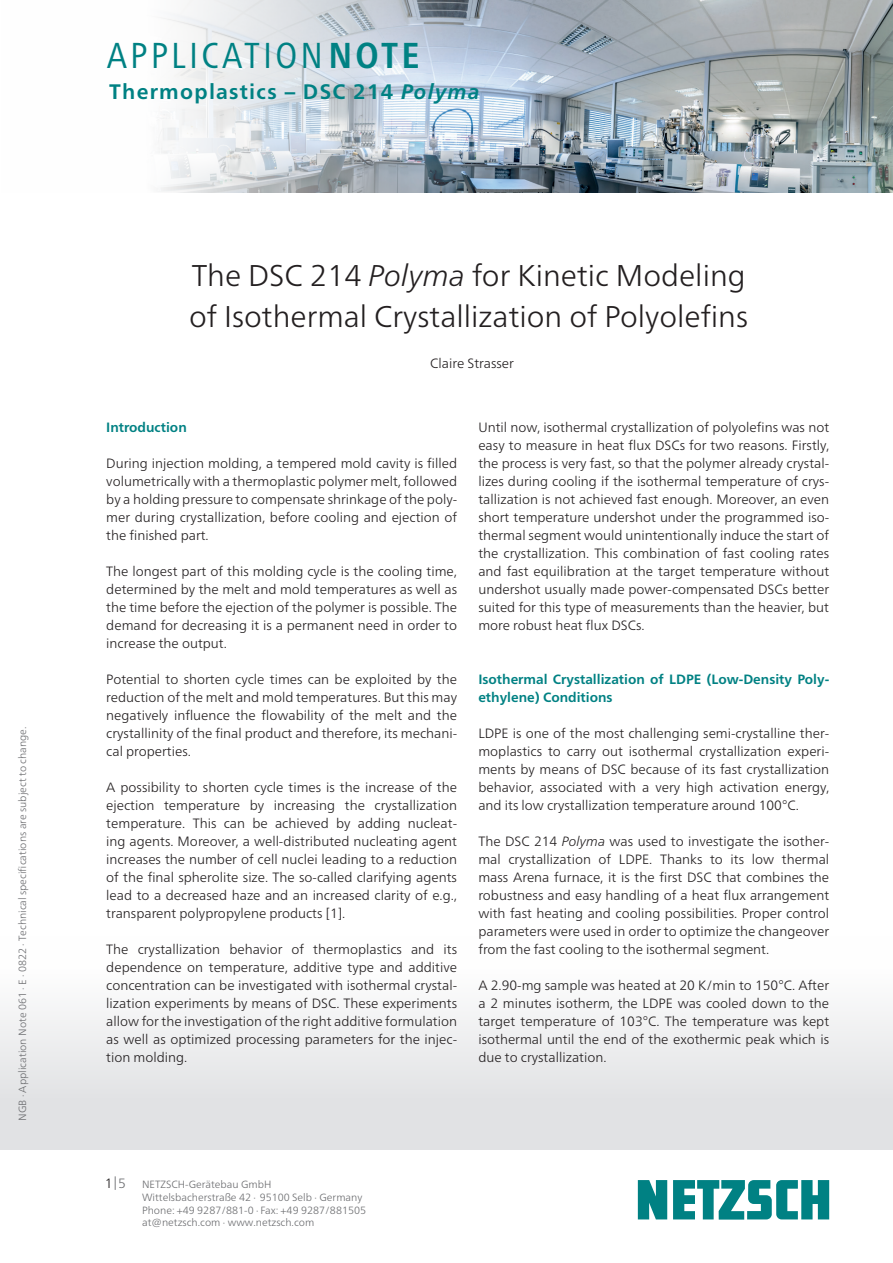
<style>
.page{position:relative;width:893px;height:1263px;background:#fff}
.page>*{position:absolute;margin:0;border:0;box-sizing:border-box;transform-origin:0 0}
.t1{font:condensed 36px "Frutiger Neue LTW1 G";letter-spacing:.095em;color:#008183}
.t2{font:300 30px/40.5px "Frutiger Neue LTW1 G";color:#231f20}
.t3{font:700 21px "Frutiger Neue LTW1 G";letter-spacing:.06em;color:#008183}
.t4{font:300 13.5px/18px "Frutiger Neue LTW1 G";color:#231f20;text-align:justify}
.t5{font:700 13.5px/18px "Frutiger Neue LTW1 G";color:#008183}
.t6{font:300 13.5px "Frutiger Neue LTW1 G";color:#6c6d70}
.t7{font:300 10.5px/12.8px "Frutiger Neue LTW1 G";color:#6c6d70}
.s1{font-weight:700}
.s2{font-style:italic}
.s3{color:#231f20}
</style>
<div class="page">
<img style="left:158px;top:0;width:735px;height:192px">
<svg style="left:638px;top:1180px;width:191px;height:39px"></svg>
<p class="t7" style="left:16px;top:1121px;width:396px;rotate:-90deg">NGB · Application Note 061 · E · 0822 · Technical specifications are subject to change.</p>
<h1 class="t1" style="left:107px;top:29px;width:314px">APPLICATION<span class="s1">NOTE</span></h1>
<h3 class="t3" style="left:109px;top:79px;width:372px">Thermoplastics – DSC 214 <span class="s2">Polyma</span></h3>
<h2 class="t2" style="left:189px;top:255px;width:560px">The DSC 214 <span class="s2">Polyma</span> for Kinetic Modeling of Isothermal Crystallization of Polyolefins</h2>
<p class="t4" style="left:430px;top:354px;width:85px">Claire Strasser</p>
<p class="t5" style="left:106px;top:418px;width:82px">Introduction</p>
<p class="t4" style="left:106px;top:454px;width:352px">During injection molding, a tempered mold cavity is filled volumetrically with a thermoplastic polymer melt, followed by a holding pressure to compensate shrinkage of the poly&shy;mer during crystallization, before cooling and ejection of the finished part.</p>
<p class="t4" style="left:106px;top:562px;width:352px">The longest part of this molding cycle is the cooling time, determined by the melt and mold temperatures as well as the time before the ejection of the polymer is possible. The demand for decreasing it is a permanent need in order to increase the output.</p>
<p class="t4" style="left:106px;top:670px;width:352px">Potential to shorten cycle times can be exploited by the reduction of the melt and mold temperatures. But this may negatively influence the flowability of the melt and the crystallinity of the final product and therefore, its mechani&shy;cal properties.</p>
<p class="t4" style="left:106px;top:778px;width:352px">A possibility to shorten cycle times is the increase of the ejection temperature by increasing the crystallization temperature. This can be achieved by adding nucleat&shy;ing agents. Moreover, a well-distributed nucleating agent increases the number of cell nuclei leading to a reduction of the final spherolite size. The so-called clarifying agents lead to a decreased haze and an increased clarity of e.g., transparent polypropylene products [1].</p>
<p class="t4" style="left:106px;top:940px;width:352px">The crystallization behavior of thermoplastics and its dependence on temperature, additive type and additive concentration can be investigated with isothermal crystal&shy;lization experiments by means of DSC. These experiments allow for the investigation of the right additive formulation as well as optimized processing parameters for the injec&shy;tion molding.</p>
<p class="t4" style="left:478px;top:418px;width:352px">Until now, isothermal crystallization of polyolefins was not easy to measure in heat flux DSCs for two reasons. Firstly, the process is very fast, so that the polymer already crystal&shy;lizes during cooling if the isothermal temperature of crys&shy;tallization is not achieved fast enough. Moreover, an even short temperature undershot under the programmed iso&shy;thermal segment would unintentionally induce the start of the crystallization. This combination of fast cooling rates and fast equilibration at the target temperature without undershot usually made power-compensated DSCs better suited for this type of measurements than the heavier, but more robust heat flux DSCs.</p>
<p class="t5" style="left:478px;top:670px;width:352px">Isothermal Crystallization of LDPE (Low-Density Poly&shy;ethylene) Conditions</p>
<p class="t4" style="left:478px;top:724px;width:352px">LDPE is one of the most challenging semi-crystalline ther&shy;moplastics to carry out isothermal crystallization experi&shy;ments by means of DSC because of its fast crystallization behavior, associated with a very high activation energy, and its low crystallization temperature around 100°C.</p>
<p class="t4" style="left:478px;top:832px;width:352px">The DSC 214 <span class="s2">Polyma</span> was used to investigate the isother&shy;mal crystallization of LDPE. Thanks to its low thermal mass Arena furnace, it is the first DSC that combines the robustness and easy handling of a heat flux arrangement with fast heating and cooling possibilities. Proper control parameters were used in order to optimize the changeover from the fast cooling to the isothermal segment.</p>
<p class="t4" style="left:478px;top:976px;width:352px">A 2.90-mg sample was heated at 20 K/min to 150°C. After a 2 minutes isotherm, the LDPE was cooled down to the target temperature of 103°C. The temperature was kept isothermal until the end of the exothermic peak which is due to crystallization.</p>
<p class="t6" style="left:105px;top:1175px;width:23px"><span class="s3">1</span>|5</p>
<p class="t7" style="left:142px;top:1178px;width:226px">NETZSCH-Gerätebau GmbH Wittelsbacherstraße 42 ∙ 95100 Selb ∙ Germany Phone: +49 9287/881-0 ∙ Fax: +49 9287/881505 at@netzsch.com ∙ www.netzsch.com</p>
</div>
